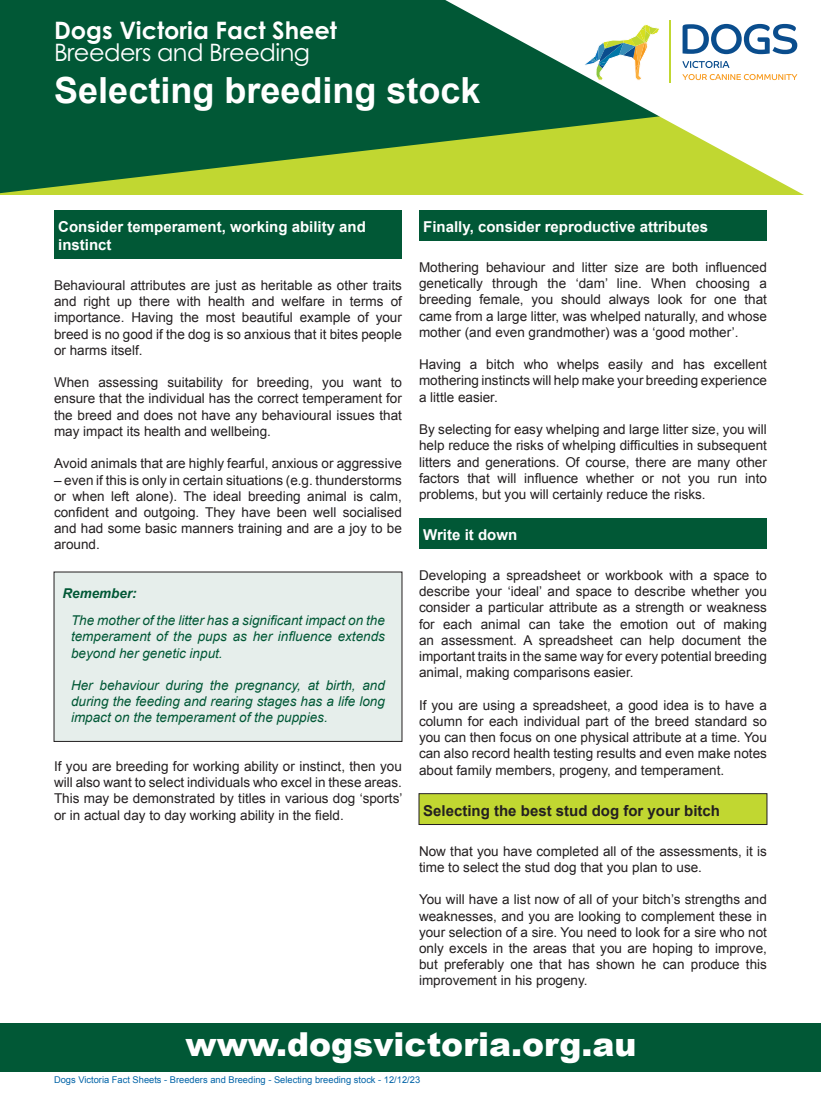
<style>
.page{position:relative;width:821px;height:1115px;background:#fff}
.page>*{position:absolute;margin:0;border:0;box-sizing:border-box;transform-origin:0 0}
.t1{font:700 36px "Arial";color:#fff}
.t2{font:900 33px "Arial";color:#fff}
.t3{font:700 24px "Century Gothic Pro";color:#fff}
.t4{font:24px "Century Gothic Pro";letter-spacing:-.02em;color:#fff}
.t5{font:700 15px/18px "Arial";color:#fff}
.t6{font:700 15px "Arial";color:#231f20}
.t7{font:13.5px/16.2px "Arial";color:#231f20;text-align:justify}
.t8{font:italic 13.5px/16.2px "Arial";color:#015836;text-align:justify}
.t9{font:italic 700 13.5px "Arial";color:#015836}
.t10{font:9.3px "Arial";color:#0163a7}
</style>
<div class="page">
<div style="left:0;top:1022px;width:821px;height:49px;background:#015836"></div>
<div style="left:54px;top:210px;width:348px;height:49px;background:#015836"></div>
<div style="left:54px;top:572px;width:348px;height:169px;background:#e6eeeb"></div>
<div style="left:419px;top:210px;width:348px;height:31px;background:#015836"></div>
<div style="left:419px;top:518px;width:348px;height:30px;background:#015836"></div>
<div style="left:419px;top:793px;width:348px;height:31px;background:#c1d731"></div>
<div style="left:419px;top:793px;width:348px;height:31px;border:1px solid #231f20"></div>
<svg style="left:0;top:0;width:445px;height:193px;background:#1a6835"></svg>
<svg style="left:445px;top:0;width:359px;height:195px"></svg>
<svg style="left:682px;top:24px;width:115px;height:30px"></svg>
<svg style="left:682px;top:61px;width:47px;height:7px"></svg>
<svg style="left:682px;top:74px;width:115px;height:6px"></svg>
<hr style="left:669px;top:21px;width:1px;height:62px;background:#c1d731">
<svg style="left:581px;top:24px;width:79px;height:56px"></svg>
<p class="t3" style="left:54px;top:15px;width:284px">Dogs Victoria Fact Sheet</p>
<p class="t4" style="left:54px;top:38px;width:257px">Breeders and Breeding</p>
<p class="t1" style="left:54px;top:67px;width:428px">Selecting breeding stock</p>
<p class="t5" style="left:58px;top:218px;width:309px">Consider temperament, working ability and instinct</p>
<p class="t7" style="left:54px;top:277px;width:349px">Behavioural attributes are just as heritable as other traits and right up there with health and welfare in terms of importance. Having the most beautiful example of your breed is no good if the dog is so anxious that it bites people or harms itself.</p>
<p class="t7" style="left:54px;top:374px;width:349px">When assessing suitability for breeding, you want to ensure that the individual has the correct temperament for the breed and does not have any behavioural issues that may impact its health and wellbeing.</p>
<p class="t7" style="left:54px;top:455px;width:349px">Avoid animals that are highly fearful, anxious or aggressive</p>
<p class="t7" style="left:54px;top:471px;width:349px">– even if this is only in certain situations (e.g. thunderstorms or when left alone). The ideal breeding animal is calm, confident and outgoing. They have been well socialised and had some basic manners training and are a joy to be around.</p>
<p class="t9" style="left:63px;top:584px;width:76px">Remember:</p>
<p class="t8" style="left:71px;top:612px;width:315px">The mother of the litter has a significant impact on the temperament of the pups as her influence extends beyond her genetic input.</p>
<p class="t8" style="left:71px;top:677px;width:315px">Her behaviour during the pregnancy, at birth, and during the feeding and rearing stages has a life long impact on the temperament of the puppies.</p>
<p class="t7" style="left:54px;top:758px;width:350px">If you are breeding for working ability or instinct, then you will also want to select individuals who excel in these areas.<br>This may be demonstrated by titles in various dog ‘sports’ or in actual day to day working ability in the field.</p>
<p class="t5" style="left:423px;top:218px;width:286px">Finally, consider reproductive attributes</p>
<p class="t7" style="left:419px;top:259px;width:349px">Mothering behaviour and litter size are both influenced genetically through the ‘dam’ line. When choosing a breeding female, you should always look for one that came from a large litter, was whelped naturally, and whose mother (and even grandmother) was a ‘good mother’.</p>
<p class="t7" style="left:419px;top:356px;width:349px">Having a bitch who whelps easily and has excellent mothering instincts will help make your breeding experience a little easier.</p>
<p class="t7" style="left:419px;top:421px;width:349px">By selecting for easy whelping and large litter size, you will help reduce the risks of whelping difficulties in subsequent litters and generations. Of course, there are many other factors that will influence whether or not you run into problems, but you will certainly reduce the risks.</p>
<p class="t5" style="left:423px;top:526px;width:95px">Write it down</p>
<p class="t7" style="left:419px;top:567px;width:349px">Developing a spreadsheet or workbook with a space to describe your ‘ideal’ and space to describe whether you consider a particular attribute as a strength or weakness for each animal can take the emotion out of making an assessment. A spreadsheet can help document the important traits in the same way for every potential breeding animal, making comparisons easier.</p>
<p class="t7" style="left:419px;top:696px;width:349px">If you are using a spreadsheet, a good idea is to have a column for each individual part of the breed standard so you can then focus on one physical attribute at a time. You can also record health testing results and even make notes about family members, progeny, and temperament.</p>
<p class="t6" style="left:423px;top:800px;width:298px">Selecting the best stud dog for your bitch</p>
<p class="t7" style="left:419px;top:842px;width:349px">Now that you have completed all of the assessments, it is time to select the stud dog that you plan to use.</p>
<p class="t7" style="left:419px;top:891px;width:349px">You will have a list now of all of your bitch’s strengths and weaknesses, and you are looking to complement these in your selection of a sire. You need to look for a sire who not only excels in the areas that you are hoping to improve, but preferably one that has shown he can produce this improvement in his progeny.</p>
<p class="t2" style="left:185px;top:1019px;width:452px">www.dogsvictoria.org.au</p>
<p class="t10" style="left:54px;top:1073px;width:368px">Dogs Victoria Fact Sheets - Breeders and Breeding - Selecting breeding stock - 12/12/23</p>
</div>
